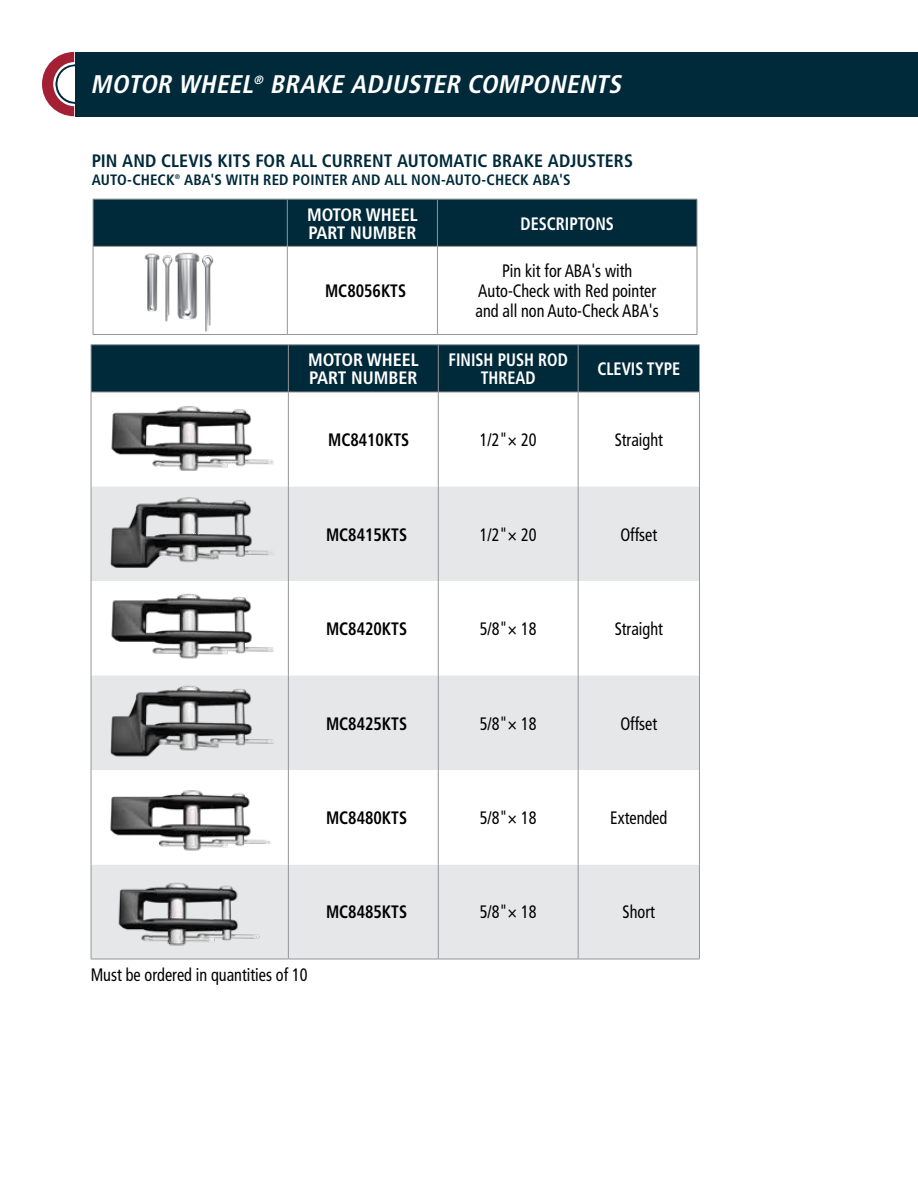
<style>
.page{position:relative;width:918px;height:1188px;background:#fff}
.page>*{position:absolute;margin:0;border:0;box-sizing:border-box;transform-origin:0 0}
.t1{font:italic 700 condensed 25.5px "Frutiger LT Std";color:#fff}
.t2{font:condensed 18px/20.2px "Frutiger LT Std";color:#000;text-align:center;scale:.9 1}
.t3{font:700 condensed 18px "Frutiger LT Std";color:#000;scale:.9 1}
.t4{font:700 condensed 18px "Frutiger LT Std";color:#002a3a}
.t5{font:700 condensed 18px/18px "Frutiger LT Std";color:#fff}
.t6{font:700 condensed 18px/18px "Frutiger LT Std";color:#fff;text-align:center;scale:.9 1}
.t7{font:700 condensed 15px "Frutiger LT Std";letter-spacing:.01em;color:#002a3a}
.t8{font:700 condensed 6.75px "Frutiger LT Std";color:#002a3a}
</style>
<div class="page">
<div style="left:76px;top:52px;width:842px;height:64px;background:#002a3a"></div>
<svg style="left:42px;top:52px;width:34px;height:64px"></svg>
<div style="left:94px;top:200px;width:603px;height:46px;background:#002a3a"></div>
<hr style="left:93px;top:199px;width:194px;height:1px;background:#939598">
<hr style="left:93px;top:200px;width:1px;height:46px;background:#939598">
<hr style="left:287px;top:199px;width:150px;height:1px;background:#939598">
<hr style="left:287px;top:200px;width:1px;height:46px;background:#939598">
<hr style="left:437px;top:199px;width:260px;height:1px;background:#939598">
<hr style="left:93px;top:246px;width:194px;height:1px;background:#939598">
<hr style="left:287px;top:246px;width:150px;height:1px;background:#939598">
<hr style="left:438px;top:246px;width:259px;height:1px;background:#939598">
<hr style="left:437px;top:200px;width:1px;height:46px;background:#939598">
<hr style="left:697px;top:200px;width:1px;height:46px;background:#939598">
<hr style="left:93px;top:247px;width:1px;height:87px;background:#939598">
<hr style="left:287px;top:247px;width:1px;height:87px;background:#939598">
<hr style="left:93px;top:334px;width:194px;height:1px;background:#939598">
<hr style="left:287px;top:334px;width:150px;height:1px;background:#939598">
<hr style="left:437px;top:334px;width:260px;height:1px;background:#939598">
<hr style="left:437px;top:246px;width:1px;height:88px;background:#939598">
<hr style="left:697px;top:246px;width:1px;height:88px;background:#939598">
<img style="left:132px;top:243px;width:95px;height:89px">
<div style="left:92px;top:345px;width:607px;height:47px;background:#002a3a"></div>
<svg style="left:92px;top:393px;width:607px;height:94px"></svg>
<svg style="left:92px;top:487px;width:607px;height:472px;fill:#e6e7e8"></svg>
<svg style="left:92px;top:770px;width:607px;height:95px"></svg>
<hr style="left:91px;top:344px;width:197px;height:1px;background:#939598">
<hr style="left:91px;top:345px;width:1px;height:47px;background:#939598">
<hr style="left:288px;top:344px;width:150px;height:1px;background:#939598">
<hr style="left:288px;top:345px;width:1px;height:47px;background:#939598">
<hr style="left:438px;top:344px;width:140px;height:1px;background:#939598">
<hr style="left:578px;top:344px;width:122px;height:1px;background:#939598">
<hr style="left:91px;top:487px;width:1px;height:94px;background:#939598">
<hr style="left:288px;top:487px;width:1px;height:94px;background:#939598">
<hr style="left:91px;top:581px;width:1px;height:95px;background:#939598">
<hr style="left:288px;top:581px;width:1px;height:95px;background:#939598">
<hr style="left:91px;top:676px;width:1px;height:94px;background:#939598">
<hr style="left:288px;top:676px;width:1px;height:94px;background:#939598">
<hr style="left:91px;top:770px;width:1px;height:95px;background:#939598">
<hr style="left:288px;top:770px;width:1px;height:95px;background:#939598">
<hr style="left:91px;top:392px;width:197px;height:1px;background:#939598">
<hr style="left:288px;top:392px;width:150px;height:1px;background:#939598">
<hr style="left:438px;top:392px;width:140px;height:1px;background:#939598">
<hr style="left:578px;top:392px;width:121px;height:1px;background:#939598">
<hr style="left:438px;top:487px;width:1px;height:94px;background:#939598">
<hr style="left:578px;top:487px;width:1px;height:94px;background:#939598">
<hr style="left:699px;top:487px;width:1px;height:94px;background:#939598">
<hr style="left:438px;top:581px;width:1px;height:95px;background:#939598">
<hr style="left:578px;top:581px;width:1px;height:95px;background:#939598">
<hr style="left:699px;top:581px;width:1px;height:95px;background:#939598">
<hr style="left:438px;top:676px;width:1px;height:94px;background:#939598">
<hr style="left:578px;top:676px;width:1px;height:94px;background:#939598">
<hr style="left:699px;top:676px;width:1px;height:94px;background:#939598">
<hr style="left:438px;top:770px;width:1px;height:95px;background:#939598">
<hr style="left:578px;top:770px;width:1px;height:95px;background:#939598">
<hr style="left:699px;top:770px;width:1px;height:95px;background:#939598">
<hr style="left:438px;top:345px;width:1px;height:47px;background:#939598">
<hr style="left:578px;top:345px;width:1px;height:47px;background:#939598">
<hr style="left:699px;top:345px;width:1px;height:47px;background:#939598">
<hr style="left:91px;top:392px;width:1px;height:95px;background:#939598">
<hr style="left:288px;top:392px;width:1px;height:95px;background:#939598">
<hr style="left:438px;top:392px;width:1px;height:95px;background:#939598">
<hr style="left:578px;top:392px;width:1px;height:95px;background:#939598">
<hr style="left:699px;top:392px;width:1px;height:95px;background:#939598">
<hr style="left:91px;top:865px;width:1px;height:94px;background:#939598">
<hr style="left:288px;top:865px;width:1px;height:94px;background:#939598">
<hr style="left:91px;top:959px;width:197px;height:1px;background:#939598">
<hr style="left:288px;top:959px;width:150px;height:1px;background:#939598">
<hr style="left:438px;top:959px;width:140px;height:1px;background:#939598">
<hr style="left:578px;top:959px;width:122px;height:1px;background:#939598">
<hr style="left:438px;top:865px;width:1px;height:94px;background:#939598">
<hr style="left:578px;top:865px;width:1px;height:94px;background:#939598">
<hr style="left:699px;top:865px;width:1px;height:94px;background:#939598">
<img style="left:97px;top:392px;width:184px;height:188px">
<img style="left:97px;top:584px;width:184px;height:92px">
<img style="left:97px;top:676px;width:184px;height:94px">
<img style="left:97px;top:773px;width:184px;height:94px">
<img style="left:97px;top:869px;width:184px;height:91px">
<h1 class="t1" style="left:91px;top:69px;width:538px">MOTOR WHEEL<sup>®</sup> BRAKE ADJUSTER COMPONENTS</h1>
<p class="t4" style="left:92px;top:150px;width:543px">PIN AND CLEVIS KITS FOR ALL CURRENT AUTOMATIC BRAKE ADJUSTERS</p>
<p class="t7" style="left:92px;top:170px;width:85px">AUTO-CHECK</p>
<p class="t8" style="left:175px;top:172px;width:7px">®</p>
<p class="t7" style="left:184px;top:170px;width:388px">ABA'S WITH RED POINTER AND ALL NON-AUTO-CHECK ABA'S</p>
<p class="t5" style="left:307px;top:205px;width:112px">MOTOR WHEEL<br>PART NUMBER</p>
<p class="t6" style="left:520px;top:214px;width:105px">DESCRIPTONS</p>
<p class="t3" style="left:325px;top:280px;width:92px">MC8056KTS</p>
<p class="t2" style="left:476px;top:261px;width:205px">Pin kit for ABA's with<br>Auto-Check with Red pointer and all non Auto-Check ABA's</p>
<p class="t5" style="left:308px;top:351px;width:112px">MOTOR WHEEL<br>PART NUMBER</p>
<p class="t6" style="left:449px;top:351px;width:134px">FINISH PUSH ROD<br>THREAD</p>
<p class="t6" style="left:597px;top:360px;width:94px">CLEVIS TYPE</p>
<p class="t3" style="left:328px;top:429px;width:92px">MC8410KTS</p>
<p class="t2" style="left:480px;top:430px;width:65px">1/2"× 20</p>
<p class="t2" style="left:615px;top:430px;width:55px">Straight</p>
<p class="t3" style="left:326px;top:524px;width:92px">MC8415KTS</p>
<p class="t2" style="left:480px;top:524px;width:65px">1/2"× 20</p>
<p class="t2" style="left:620px;top:524px;width:43px">Offset</p>
<p class="t3" style="left:326px;top:618px;width:92px">MC8420KTS</p>
<p class="t2" style="left:480px;top:619px;width:65px">5/8"× 18</p>
<p class="t2" style="left:615px;top:619px;width:55px">Straight</p>
<p class="t3" style="left:326px;top:713px;width:92px">MC8425KTS</p>
<p class="t2" style="left:480px;top:713px;width:65px">5/8"× 18</p>
<p class="t2" style="left:620px;top:713px;width:43px">Offset</p>
<p class="t3" style="left:326px;top:807px;width:92px">MC8480KTS</p>
<p class="t2" style="left:480px;top:808px;width:65px">5/8"× 18</p>
<p class="t2" style="left:610px;top:808px;width:65px">Extended</p>
<p class="t2" style="left:91px;top:965px;width:243px">Must be ordered in quantities of 10</p>
<p class="t3" style="left:326px;top:901px;width:92px">MC8485KTS</p>
<p class="t2" style="left:480px;top:902px;width:65px">5/8"× 18</p>
<p class="t2" style="left:623px;top:902px;width:37px">Short</p>
</div>
